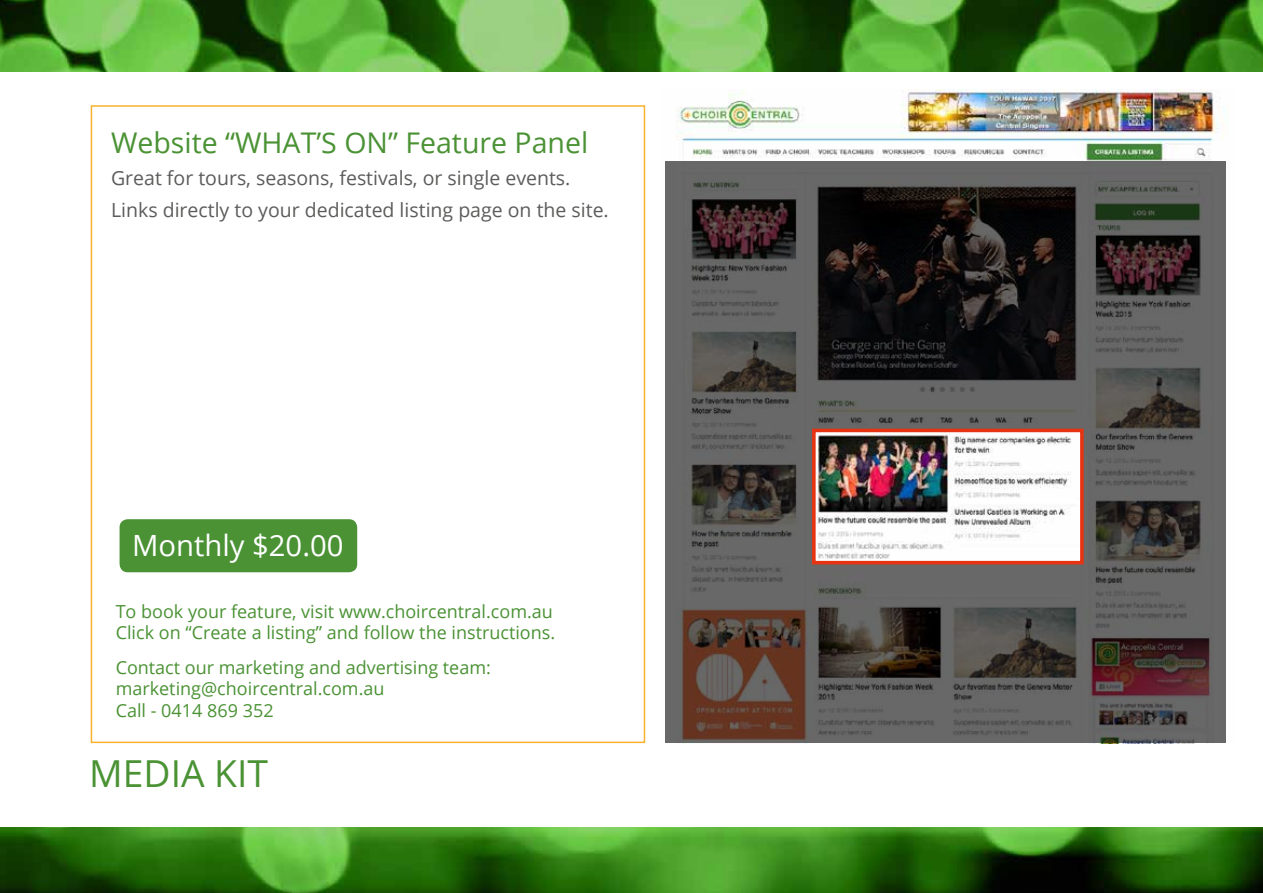
<style>
.page{position:relative;width:1263px;height:893px;background:#fff}
.page>*{position:absolute;margin:0;border:0;box-sizing:border-box;transform-origin:0 0}
.t1{font:37.2px "Open Sans";color:#4a9234}
.t2{font:29.25px "Open Sans";color:#fff}
.t3{font:28.5px "Open Sans";color:#4a9234}
.t4{font:19.5px/32px "Open Sans";color:#5c5c5b}
.t5{font:18px/21.6px "Open Sans";color:#4a9234}
</style>
<div class="page">
<img style="left:0;top:0;width:1263px;height:893px">
<div style="left:0;top:72px;width:1263px;height:755px;background:#fff"></div>
<div style="left:91px;top:105px;width:554px;height:638px;border:2px solid #f9b22d"></div>
<img style="left:665px;top:89px;width:561px;height:654px">
<svg style="left:665px;top:162px;width:560px;height:581px;background:#4d4947"></svg>
<img style="left:817px;top:434px;width:262px;height:125px">
<div style="left:812px;top:429px;width:272px;height:135px;border:4px solid #e63312"></div>
<div style="left:120px;top:519px;width:237px;height:53px;background:#4a9234;border-radius:8px"></div>
<h3 class="t3" style="left:111px;top:123px;width:479px">Website “WHAT’S ON” Feature Panel</h3>
<p class="t4" style="left:111px;top:162px;width:499px">Great for tours, seasons, festivals, or single events.<br>Links directly to your dedicated listing page on the site.</p>
<h2 class="t2" style="left:132px;top:525px;width:213px">Monthly $20.00</h2>
<p class="t5" style="left:116px;top:600px;width:441px">To book your feature, visit www.choircentral.com.au<br>Click on “Create a listing” and follow the instructions.</p>
<p class="t5" style="left:116px;top:656px;width:377px">Contact our marketing and advertising team: marketing@choircentral.com.au<br>Call - 0414 869 352</p>
<h1 class="t1" style="left:89px;top:748px;width:180px">MEDIA KIT</h1>
</div>
